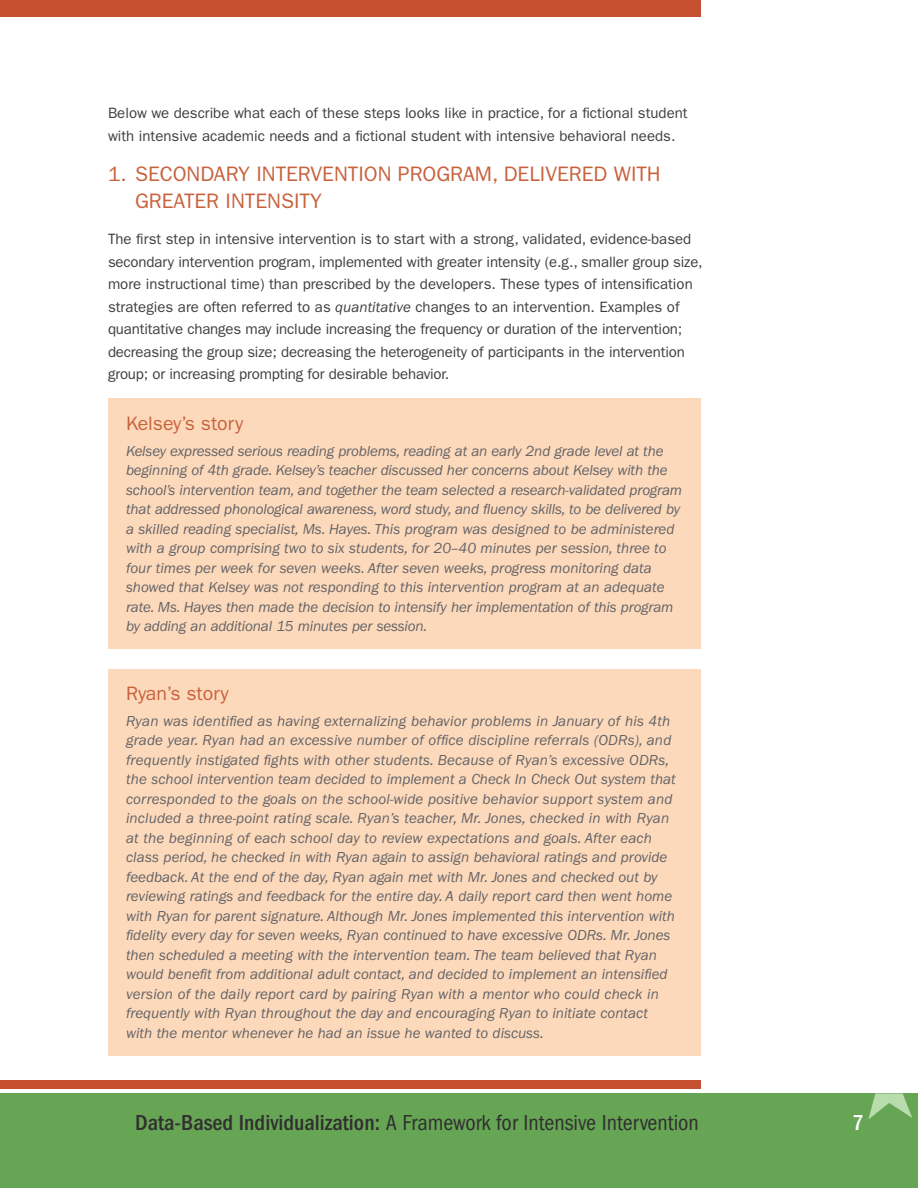
<style>
.page{position:relative;width:918px;height:1188px;background:#fff}
.page>*{position:absolute;margin:0;border:0;box-sizing:border-box;transform-origin:0 0}
.t1{font:condensed 22.5px "ITC Franklin Gothic Std";color:#312f30}
.t2{font:500 condensed 22.5px "ITC Franklin Gothic Std";color:#fff}
.Head_3{font:21px/27px "ITC Franklin Gothic Std";color:#c8623d}
.Head_4{font:19.5px "ITC Franklin Gothic Std";color:#c8623d}
.Story_Text{font:italic 15px/19.5px "ITC Franklin Gothic Std";color:#636366}
.Paragraph{font:15px/22.5px "ITC Franklin Gothic Std";color:#3e3e3f}
.s1{font-style:italic}
.s2{font-weight:500}
</style>
<div class="page">
<div style="left:0;top:1094px;width:918px;height:94px;background:#66a554"></div>
<svg style="left:868px;top:1094px;width:44px;height:26px"></svg>
<div style="left:0;top:1080px;width:701px;height:8px;background:#c4502f"></div>
<div style="left:0;top:0;width:701px;height:16px;background:#c4502f"></div>
<div style="left:108px;top:399px;width:592px;height:250px;background:#fdd9bb"></div>
<div style="left:108px;top:669px;width:592px;height:387px;background:#fdd9bb"></div>
<p class="Paragraph" style="left:108px;top:102px;width:581px">Below we describe what each of these steps looks like in practice, for a fictional student with intensive academic needs and a fictional student with intensive behavioral needs.</p>
<p class="Head_3" style="left:135px;top:161px;width:527px;text-indent:-27px">1. SECONDARY INTERVENTION PROGRAM, DELIVERED WITH<br>GREATER INTENSITY</p>
<p class="Paragraph" style="left:108px;top:228px;width:596px">The first step in intensive intervention is to start with a strong, validated, evidence-based secondary intervention program, implemented with greater intensity (e.g., smaller group size, more instructional time) than prescribed by the developers. These types of intensification strategies are often referred to as <span class="s1">quantitative</span> changes to an intervention. Examples of quantitative changes may include increasing the frequency or duration of the intervention; decreasing the group size; decreasing the heterogeneity of participants in the intervention group; or increasing prompting for desirable behavior.</p>
<p class="Head_4" style="left:126px;top:412px;width:119px">Kelsey’s story</p>
<p class="Story_Text" style="left:126px;top:441px;width:558px">Kelsey expressed serious reading problems, reading at an early 2nd grade level at the beginning of 4th grade. Kelsey’s teacher discussed her concerns about Kelsey with the school’s intervention team, and together the team selected a research-validated program that addressed phonological awareness, word study, and fluency skills, to be delivered by a skilled reading specialist, Ms. Hayes. This program was designed to be administered with a group comprising two to six students, for 20–40 minutes per session, three to four times per week for seven weeks. After seven weeks, progress monitoring data showed that Kelsey was not responding to this intervention program at an adequate rate. Ms. Hayes then made the decision to intensify her implementation of this program by adding an additional 15 minutes per session.</p>
<p class="Head_4" style="left:126px;top:682px;width:104px">Ryan’s story</p>
<p class="Story_Text" style="left:126px;top:711px;width:551px">Ryan was identified as having externalizing behavior problems in January of his 4th grade year. Ryan had an excessive number of office discipline referrals (ODRs), and frequently instigated fights with other students. Because of Ryan’s excessive ODRs, the school intervention team decided to implement a Check In Check Out system that corresponded to the goals on the school-wide positive behavior support system and included a three-point rating scale. Ryan’s teacher, Mr. Jones, checked in with Ryan at the beginning of each school day to review expectations and goals. After each class period, he checked in with Ryan again to assign behavioral ratings and provide feedback. At the end of the day, Ryan again met with Mr. Jones and checked out by reviewing ratings and feedback for the entire day. A daily report card then went home with Ryan for parent signature. Although Mr. Jones implemented this intervention with fidelity every day for seven weeks, Ryan continued to have excessive ODRs. Mr. Jones then scheduled a meeting with the intervention team. The team believed that Ryan would benefit from additional adult contact, and decided to implement an intensified version of the daily report card by pairing Ryan with a mentor who could check in frequently with Ryan throughout the day and encouraging Ryan to initiate contact with the mentor whenever he had an issue he wanted to discuss.</p>
<h1 class="t1" style="left:135px;top:1110px;width:565px"><span class="s2">Data-Based Individualization:</span> A Framework for Intensive Intervention</h1>
<h1 class="t2" style="left:853px;top:1110px;width:13px">7</h1>
</div>
